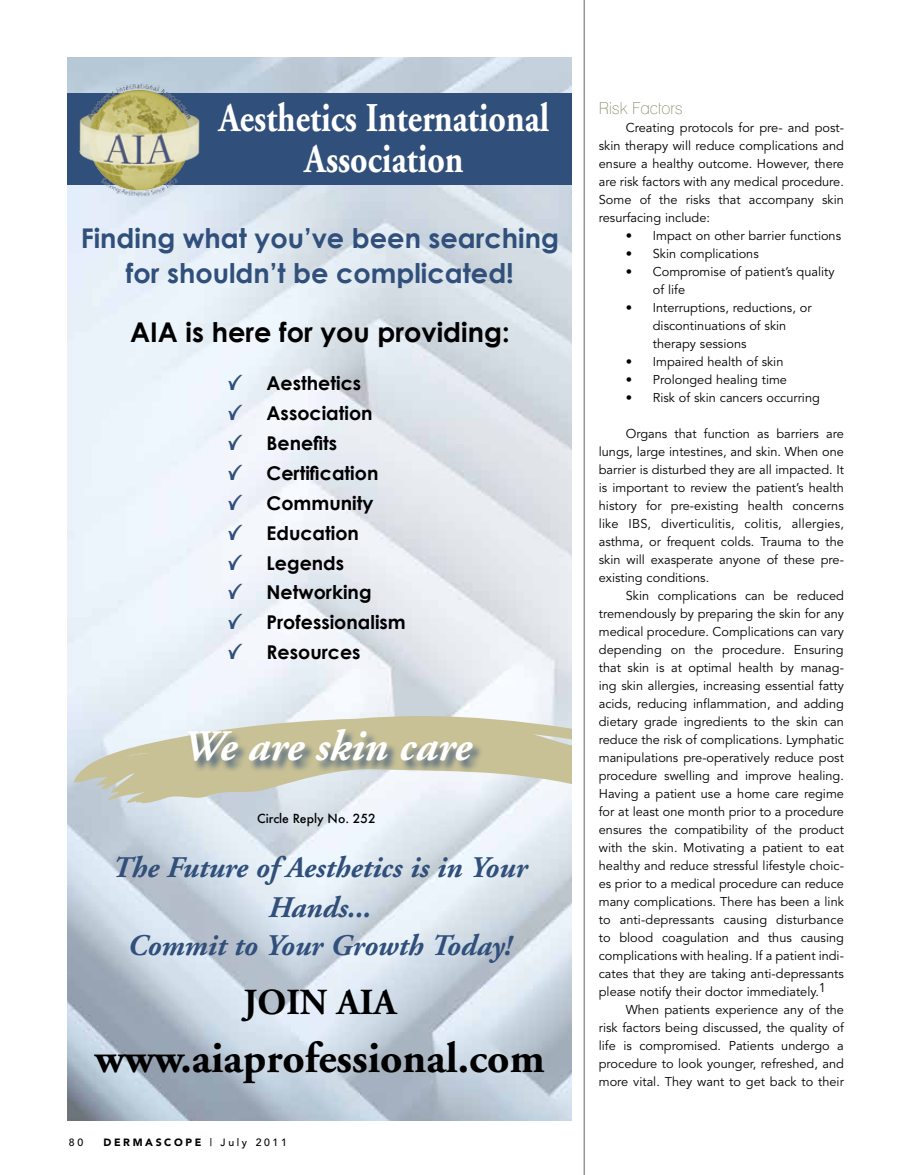
<style>
.page{position:relative;width:905px;height:1175px;background:#fff}
.page>*{position:absolute;margin:0;border:0;box-sizing:border-box;transform-origin:0 0}
.t1{font:700 43.5px "Adobe Garamond";color:#000}
.t2{font:italic 700 43.5px "Adobe Garamond";color:#fff}
.t3{font:700 40.8px/40.8px "Adobe Garamond";color:#fff;text-align:center;scale:.83 1}
.t4{font:700 36.6px "Adobe Garamond";color:#000}
.t5{font:italic 700 29.85px/40.8px "Adobe Garamond";color:#304f7a;text-align:center}
.t6{font:700 27.15px/35.2px "Century Gothic";color:#304f7a;text-align:center}
.t7{font:700 27.15px "Century Gothic";color:#000}
.t8{font:700 19.05px/29.8px "Century Gothic";color:#000}
.t9{font:condensed 16.5px "Lane";color:#7e7c56}
.t10{font:500 13.5px "Futura";color:#000}
.t11{font:12.75px/18px "Avenir";color:#000;text-align:justify}
.t12{font:500 12.15px "Futura";color:#000}
.t13{font:900 10.5px "Avenir";letter-spacing:.25em;color:#000}
.t14{font:500 10.5px "Avenir";color:#000}
.s1{font-family:"Roadway";font-weight:400;color:#304f7a}
.s2{font-weight:500}
</style>
<div class="page">
<img style="left:68px;top:57px;width:504px;height:1063px">
<div style="left:68px;top:94px;width:504px;height:91px;background:#304f7a"></div>
<img style="left:76px;top:80px;width:125px;height:118px">
<svg style="left:73px;top:716px;width:499px;height:92px;background:#d6d8cb"></svg>
<svg style="left:125px;top:753px;width:24px;height:3px"></svg>
<div style="left:187px;top:728px;width:297px;height:44px;background:#304f7a;opacity:.75"></div>
<hr style="left:583px;top:0;width:1px;height:1174px;background:#636466">
<h2 class="t3" style="left:219px;top:99px;width:399px">Aesthetics International<br>Association</h2>
<h3 class="t6" style="left:81px;top:220px;width:480px">Finding what you’ve been searching for shouldn’t be complicated!</h3>
<h3 class="t7" style="left:130px;top:314px;width:381px">AIA is here for you providing:</h3>
<h3 class="t8" style="left:227px;top:368px;width:180px"><span class="s1">√</span> Aesthetics<br><span class="s1">√</span> Association<br><span class="s1">√</span> Benefits<br><span class="s1">√</span> Certification<br><span class="s1">√</span> Community<br><span class="s1">√</span> Education<br><span class="s1">√</span> Legends<br><span class="s1">√</span> Networking<br><span class="s1">√</span> Professionalism <span class="s1">√</span> Resources</h3>
<h1 class="t2" style="left:181px;top:723px;width:291px">We are skin care</h1>
<p class="t12" style="left:257px;top:810px;width:120px">Circle Reply No. 252</p>
<h3 class="t5" style="left:112px;top:847px;width:416px">The Future of Aesthetics is in Your<br>Hands...</h3>
<h3 class="t5" style="left:128px;top:926px;width:385px">Commit to Your Growth Today!</h3>
<h3 class="t4" style="left:243px;top:982px;width:154px">JOIN AIA</h3>
<h1 class="t1" style="left:95px;top:1034px;width:451px">www.aiaprofessional.com</h1>
<p class="t10" style="left:267px;top:1049px;width:130px">Circle Reply No. 218</p>
<p class="t14" style="left:69px;top:1136px;width:16px">80</p>
<p class="t13" style="left:103px;top:1136px;width:185px">DERMASCOPE <span class="s2">| July 2011</span></p>
<p class="t9" style="left:598px;top:98px;width:85px">Risk Factors</p>
<p class="t11" style="left:598px;top:118px;width:247px;text-indent:27px">Creating protocols for pre- and post&shy;skin therapy will reduce complications and ensure a healthy outcome. However, there are risk factors with any medical procedure.<br>Some of the risks that accompany skin resurfacing include:</p>
<p class="t11" style="left:626px;top:227px;width:217px">• Impact on other barrier functions</p>
<p class="t11" style="left:626px;top:245px;width:134px">• Skin complications</p>
<p class="t11" style="left:653px;top:263px;width:183px;text-indent:-27px">• Compromise of patient’s quality of life</p>
<p class="t11" style="left:653px;top:299px;width:160px;text-align:left;text-indent:-27px">• Interruptions, reductions, or discontinuations of skin therapy sessions</p>
<p class="t11" style="left:626px;top:353px;width:159px">• Impaired health of skin</p>
<p class="t11" style="left:626px;top:371px;width:163px">• Prolonged healing time</p>
<p class="t11" style="left:626px;top:389px;width:195px">• Risk of skin cancers occurring</p>
<p class="t11" style="left:598px;top:425px;width:247px;text-indent:27px">Organs that function as barriers are lungs, large intestines, and skin. When one barrier is disturbed they are all impacted. It is important to review the patient’s health history for pre-existing health concerns like IBS, diverticulitis, colitis, allergies, asthma, or frequent colds. Trauma to the skin will exasperate anyone of these pre&shy;existing conditions.</p>
<p class="t11" style="left:598px;top:587px;width:247px;text-indent:27px">Skin complications can be reduced tremendously by preparing the skin for any medical procedure. Complications can vary depending on the procedure. Ensuring that skin is at optimal health by manag&shy;ing skin allergies, increasing essential fatty acids, reducing inflammation, and adding dietary grade ingredients to the skin can reduce the risk of complications. Lymphatic manipulations pre-operatively reduce post procedure swelling and improve healing.<br>Having a patient use a home care regime for at least one month prior to a procedure ensures the compatibility of the product with the skin. Motivating a patient to eat healthy and reduce stressful lifestyle choic&shy;es prior to a medical procedure can reduce many complications. There has been a link to anti-depressants causing disturbance to blood coagulation and thus causing complications with healing. If a patient indi&shy;cates that they are taking anti-depressants please notify their doctor immediately.1</p>
<p class="t11" style="left:598px;top:1001px;width:246px;text-indent:27px">When patients experience any of the risk factors being discussed, the quality of life is compromised. Patients undergo a procedure to look younger, refreshed, and more vital. They want to get back to their</p>
</div>
